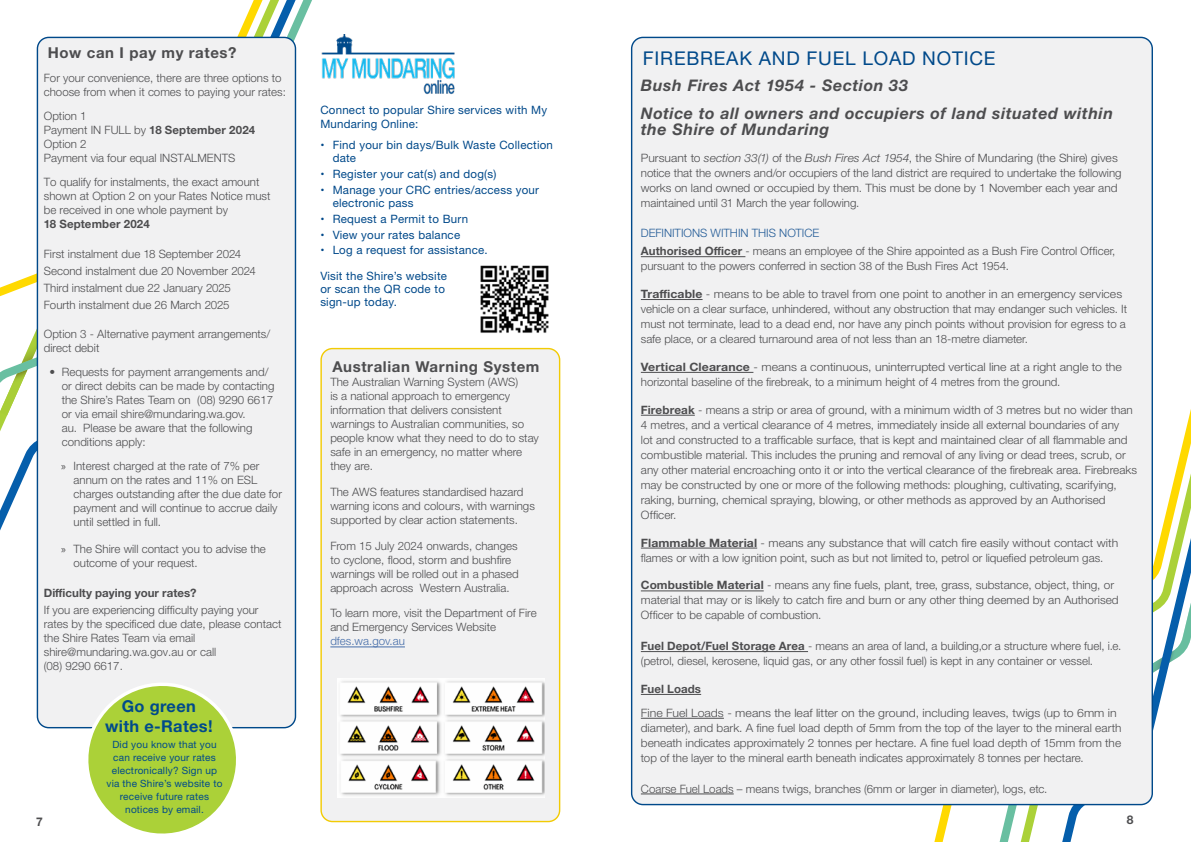
<style>
.page{position:relative;width:1191px;height:842px;background:#fff}
.page>*{position:absolute;margin:0;border:0;box-sizing:border-box;transform-origin:0 0}
.t1{font:19px "Helvetica Neue";letter-spacing:.04em;color:#00498a}
.t2{font:700 16.4px/19.4px "Helvetica Neue";letter-spacing:.02em;color:#004a8a;text-align:center}
.t3{font:italic 700 16px/28px "Helvetica Neue";letter-spacing:.035em;color:#4d4d4f}
.t4{font:700 15px "Helvetica Neue";letter-spacing:.04em;color:#4d4d4f}
.t5{font:700 12px "Helvetica Neue";color:#4d4d4f}
.t6{font:300 11.5px/14px "Helvetica Neue";color:#4d4d4f}
.t7{font:300 11.5px/15px "Helvetica Neue";color:#4d4d4f;scale:1.06 1}
.t8{font:300 11.5px/15px "Helvetica Neue";color:#4d4d4f;scale:1.07 1}
.t9{font:11.5px/13px "Helvetica Neue";letter-spacing:.02em;color:#00498a}
.t10{font:300 11.5px/15px "Helvetica Neue";color:#4d4d4f;scale:1.05 1}
.t11{font:700 11.5px "Helvetica Neue";color:#4d4d4f}
.t12{font:300 11.5px "Helvetica Neue";color:#456da9}
.t13{font:10px/13px "Helvetica Neue";letter-spacing:.02em;color:#004a8a;text-align:center}
.s1{font-weight:700}
.s2{font-family:"Myriad Pro";font-weight:400}
.s3{font-style:italic}
.s4{color:#215a96}
</style>
<div class="page">
<svg style="left:922px;top:36px;width:269px;height:806px"></svg>
<img style="left:480px;top:265px;width:69px;height:68px">
<img style="left:450px;top:52px;width:5px;height:43px">
<svg style="left:0;top:0;width:409px;height:507px"></svg>
<div style="left:37px;top:37px;width:258px;height:691px;background:#f1f1f2;border-radius:11px"></div>
<svg style="left:72px;top:683px;width:180px;height:151px"></svg>
<div style="left:321px;top:349px;width:238px;height:472px;background:#f1f1f2;border-radius:11px"></div>
<hr style="left:330px;top:647px;width:75px;height:1px;background:#456da9">
<div style="left:320px;top:348px;width:240px;height:474px;border:1px solid #f2cb05;border-radius:11px"></div>
<img style="left:338px;top:679px;width:206px;height:118px">
<div style="left:631px;top:37px;width:521px;height:767px;background:#f1f1f2;border-radius:11px"></div>
<hr style="left:641px;top:256px;width:104px;height:1px;background:#4d4d4f">
<hr style="left:641px;top:299px;width:61px;height:1px;background:#4d4d4f">
<hr style="left:641px;top:372px;width:112px;height:1px;background:#4d4d4f">
<hr style="left:641px;top:415px;width:54px;height:1px;background:#4d4d4f">
<hr style="left:641px;top:548px;width:116px;height:1px;background:#4d4d4f">
<hr style="left:641px;top:591px;width:122px;height:1px;background:#4d4d4f">
<hr style="left:641px;top:651px;width:167px;height:1px;background:#4d4d4f">
<hr style="left:641px;top:694px;width:60px;height:1px;background:#4d4d4f">
<hr style="left:641px;top:718px;width:83px;height:1px;background:#4d4d4f">
<hr style="left:641px;top:794px;width:92px;height:1px;background:#4d4d4f">
<h3 class="t4" style="left:48px;top:41px;width:190px">How can I pay my rates?</h3>
<p class="t6" style="left:44px;top:70px;width:243px">For your convenience, there are three options to choose from when it comes to paying your rates:</p>
<p class="t6" style="left:44px;top:108px;width:213px">Option 1<br>Payment IN FULL by <span class="s1">18 September 2024<br></span>Option 2<br>Payment via four equal INSTALMENTS</p>
<p class="t6" style="left:44px;top:174px;width:228px">To qualify for instalments, the exact amount shown at Option 2 on your Rates Notice must be received in one whole payment by</p>
<p class="t11" style="left:44px;top:215px;width:107px">18 September 2024</p>
<p class="t6" style="left:44px;top:245px;width:214px;line-height:16.8px">First instalment due 18 September 2024<br>Second instalment due 20 November 2024<br>Third instalment due 22 January 2025<br>Fourth instalment due 26 March 2025</p>
<p class="t6" style="left:44px;top:326px;width:228px">Option 3 - Alternative payment arrangements/ direct debit</p>
<p class="t6" style="left:62px;top:364px;width:214px;text-indent:-12px">• Requests for payment arrangements and/ or direct debits can be made by contacting the Shire’s Rates Team on (08) 9290 6617 or via email shire@mundaring.wa.gov.<br>au. Please be aware that the following conditions apply:</p>
<p class="t6" style="left:74px;top:458px;width:210px;text-indent:-12px"><span class="s2">»</span> Interest charged at the rate of 7% per annum on the rates and 11% on ESL charges outstanding after the due date for payment and will continue to accrue daily until settled in full.</p>
<p class="t6" style="left:74px;top:541px;width:194px;text-indent:-12px"><span class="s2">»</span> The Shire will contact you to advise the outcome of your request.</p>
<p class="t11" style="left:44px;top:584px;width:154px">Difficulty paying your rates?</p>
<p class="t6" style="left:44px;top:602px;width:239px">If you are experiencing difficulty paying your rates by the specificed due date, please contact the Shire Rates Team via email shire@mundaring.wa.gov.au or call<br>(08) 9290 6617.</p>
<h2 class="t2" style="left:105px;top:697px;width:109px">Go green with e-Rates!</h2>
<p class="t13" style="left:106px;top:738px;width:118px">Did you know that you can receive your rates electronically? Sign up via the Shire’s website to receive future rates notices by email.</p>
<h1 class="t1" style="left:643px;top:44px;width:354px">FIREBREAK AND FUEL LOAD NOTICE</h1>
<h3 class="t3" style="left:641px;top:71px;width:474px">Bush Fires Act 1954 - Section 33<br>Notice to all owners and occupiers of land situated within</h3>
<h3 class="t3" style="left:641px;top:115px;width:190px">the Shire of Mundaring</h3>
<p class="t10" style="left:641px;top:149px;width:459px">Pursuant to <span class="s3">section 33(1)</span> of the <span class="s3">Bush Fires Act 1954</span>, the Shire of Mundaring (the Shire) gives notice that the owners and/or occupiers of the land district are required to undertake the following works on land owned or occupied by them. This must be done by 1 November each year and maintained until 31 March the year following.</p>
<p class="t6" style="left:641px;top:224px;width:476px;line-height:17.8px"><span class="s4">DEFINITIONS WITHIN THIS NOTICE<br></span><span class="s1">Authorised Officer</span> - means an employee of the Shire appointed as a Bush Fire Control Officer,</p>
<p class="t6" style="left:641px;top:258px;width:370px">pursuant to the powers conferred in section 38 of the Bush Fires Act 1954.</p>
<p class="t7" style="left:641px;top:286px;width:460px"><span class="s1">Trafficable</span> - means to be able to travel from one point to another in an emergency services vehicle on a clear surface, unhindered, without any obstruction that may endanger such vehicles. It must not terminate, lead to a dead end, nor have any pinch points without provision for egress to a safe place, or a cleared turnaround area of not less than an 18-metre diameter.</p>
<p class="t8" style="left:641px;top:358px;width:451px"><span class="s1">Vertical Clearance</span> - means a continuous, uninterrupted vertical line at a right angle to the horizontal baseline of the firebreak, to a minimum height of 4 metres from the ground.</p>
<p class="t6" style="left:641px;top:401px;width:497px;line-height:15px"><span class="s1">Firebreak</span> - means a strip or area of ground, with a minimum width of 3 metres but no wider than 4 metres, and a vertical clearance of 4 metres, immediately inside all external boundaries of any<br>lot and constructed to a trafficable surface, that is kept and maintained clear of all flammable and combustible material. This includes the pruning and removal of any living or dead trees, scrub, or any other material encroaching onto it or into the vertical clearance of the firebreak area. Firebreaks may be constructed by one or more of the following methods: ploughing, cultivating, scarifying, raking, burning, chemical spraying, blowing, or other methods as approved by an Authorised Officer.</p>
<p class="t7" style="left:641px;top:534px;width:452px"><span class="s1">Flammable Material</span> - means any substance that will catch fire easily without contact with flames or with a low ignition point, such as but not limited to, petrol or liquefied petroleum gas.</p>
<p class="t6" style="left:641px;top:577px;width:479px;line-height:15px"><span class="s1">Combustible Material</span> - means any fine fuels, plant, tree, grass, substance, object, thing, or material that may or is likely to catch fire and burn or any other thing deemed by an Authorised<br>Officer to be capable of combustion.</p>
<p class="t6" style="left:641px;top:638px;width:482px;line-height:15px"><span class="s1">Fuel Depot/Fuel Storage Area</span> - means an area of land, a building,or a structure where fuel, i.e. (petrol, diesel, kerosene, liquid gas, or any other fossil fuel) is kept in any container or vessel.</p>
<p class="t11" style="left:641px;top:680px;width:62px">Fuel Loads</p>
<p class="t8" style="left:641px;top:704px;width:451px">Fine Fuel Loads - means the leaf litter on the ground, including leaves, twigs (up to 6mm in diameter), and bark. A fine fuel load depth of 5mm from the top of the layer to the mineral earth beneath indicates approximately 2 tonnes per hectare. A fine fuel load depth of 15mm from the top of the layer to the mineral earth beneath indicates approximately 8 tonnes per hectare.</p>
<p class="t6" style="left:641px;top:780px;width:408px">Coarse Fuel Loads – means twigs, branches (6mm or larger in diameter), logs, etc.</p>
<p class="t9" style="left:320px;top:103px;width:228px;line-height:14px">Connect to popular Shire services with My<br>Mundaring Online:</p>
<p class="t9" style="left:333px;top:139px;width:222px;text-indent:-12px">• Find your bin days/Bulk Waste Collection date</p>
<p class="t9" style="left:320px;top:168px;width:177px">• Register your cat(s) and dog(s)</p>
<p class="t9" style="left:333px;top:184px;width:208px;text-indent:-12px">• Manage your CRC entries/access your electronic pass</p>
<p class="t9" style="left:320px;top:213px;width:149px">• Request a Permit to Burn</p>
<p class="t9" style="left:320px;top:229px;width:141px">• View your rates balance</p>
<p class="t9" style="left:320px;top:244px;width:169px">• Log a request for assistance.</p>
<p class="t9" style="left:320px;top:270px;width:128px">Visit the Shire’s website or scan the QR code to sign-up today.</p>
<h3 class="t4" style="left:332px;top:355px;width:209px">Australian Warning System</h3>
<p class="t6" style="left:330px;top:374px;width:210px">The Australian Warning System (AWS)<br>is a national approach to emergency information that delivers consistent warnings to Australian communities, so people know what they need to do to stay safe in an emergency, no matter where they are.</p>
<p class="t6" style="left:330px;top:484px;width:206px">The AWS features standardised hazard warning icons and colours, with warnings supported by clear action statements.</p>
<p class="t6" style="left:330px;top:538px;width:190px">From 15 July 2024 onwards, changes to cyclone, flood, storm and bushfire warnings will be rolled out in a phased approach across Western Australia.</p>
<p class="t6" style="left:330px;top:605px;width:208px">To learn more, visit the Department of Fire and Emergency Services Website</p>
<p class="t12" style="left:330px;top:632px;width:76px">dfes.wa.gov.au</p>
<p class="t5" style="left:36px;top:812px;width:8px">7</p>
<p class="t5" style="left:1126px;top:810px;width:8px">8</p>
</div>
